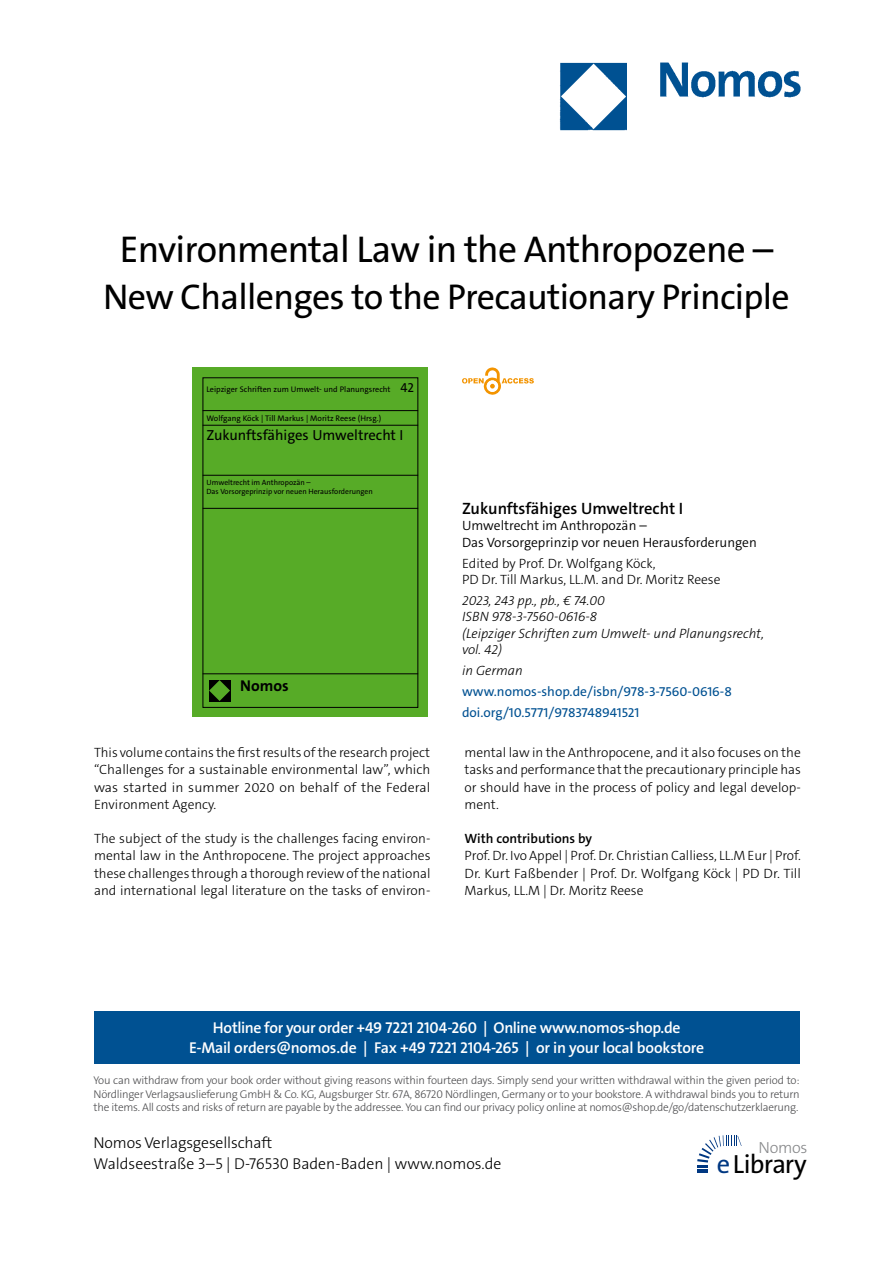
<style>
.page{position:relative;width:893px;height:1263px;background:#fff}
.page>*{position:absolute;margin:0;border:0;box-sizing:border-box;transform-origin:0 0}
.t1{font:37.5px "The Sans Os F";letter-spacing:-.02em;color:#000}
.t2{font:36px "The Sans Os F";letter-spacing:-.02em;color:#000}
.t3{font:26.4px "The Sans Os F";letter-spacing:-.03em;color:#000}
.t4{font:600 16.5px "The Sans C5";color:#000}
.t5{font:300 16.2px "The Sans Os F";letter-spacing:-.02em;color:#87888a}
.t6{font:600 15.75px/21px "The Sans Os F";letter-spacing:-.02em;color:#fff;text-align:center}
.t7{font:300 15.75px/21px "The Sans Os F";color:#000}
.t8{font:700 15.75px "The Sans C5";color:#000}
.t9{font:14.7px "The Sans C5";color:#000}
.t10{font:300 13.5px/17.2px "The Sans C5";color:#000;text-align:justify}
.t11{font:italic 300 13.5px/16.5px "The Sans C5";color:#000}
.t12{font:13.5px/20.7px "The Sans C5";color:#005192}
.t13{font:300 13.5px/16.5px "The Sans C5";color:#000}
.t14{font:600 13.5px "The Sans C5";color:#000}
.t15{font:300 11.25px/13.5px "The Sans Os F";letter-spacing:-.02em;color:#4b4b4d;text-align:justify}
.t16{font:8.1px "The Sans C5";color:#000}
.t17{font:7.65px/9.1px "The Sans C5";color:#000}
.s1{font-size:13.05px}
.s2{color:#003882}
</style>
<div class="page">
<div style="left:94px;top:1011px;width:705px;height:52px;background:#005192"></div>
<svg style="left:697px;top:1135px;width:45px;height:38px"></svg>
<img style="left:559px;top:62px;width:242px;height:69px">
<div style="left:193px;top:367px;width:235px;height:349px;background:#57ab27"></div>
<div style="left:203px;top:377px;width:215px;height:331px;border:1px solid #000"></div>
<hr style="left:203px;top:410px;width:215px;height:1px;background:#000">
<hr style="left:203px;top:425px;width:215px;height:1px;background:#000">
<hr style="left:203px;top:475px;width:215px;height:1px;background:#000">
<hr style="left:203px;top:508px;width:215px;height:1px;background:#000">
<hr style="left:203px;top:673px;width:215px;height:1px;background:#000">
<svg style="left:209px;top:680px;width:21px;height:21px"></svg>
<svg style="left:462px;top:367px;width:72px;height:28px"></svg>
<h1 class="t1" style="left:120px;top:235px;width:655px">Environmental Law in the Anthropozene –</h1>
<h2 class="t2" style="left:103px;top:282px;width:688px">New Challenges to the Precautionary Principle</h2>
<p class="t16" style="left:206px;top:384px;width:209px">Leipziger Schriften zum Umwelt- und Planungsrecht <span class="s1">42</span></p>
<p class="t16" style="left:206px;top:413px;width:176px">Wolfgang Köck | Till Markus | Moritz Reese (Hrsg.)</p>
<p class="t9" style="left:206px;top:426px;width:198px">Zukunftsfähiges Umweltrecht I</p>
<p class="t17" style="left:206px;top:478px;width:168px">Umweltrecht im Anthropozän –<br>Das Vorsorgeprinzip vor neuen Herausforderungen</p>
<p class="t8" style="left:240px;top:675px;width:50px">Nomos</p>
<p class="t10" style="left:94px;top:744px;width:338px">This volume contains the first results of the research project “Challenges for a sustainable environmental law”, which was started in summer 2020 on behalf of the Federal Environment Agency.</p>
<p class="t10" style="left:94px;top:830px;width:338px">The subject of the study is the challenges facing environ&shy;mental law in the Anthropocene. The project approaches these challenges through a thorough review of the national and international legal literature on the tasks of environ-</p>
<p class="t4" style="left:462px;top:498px;width:223px">Zukunftsfähiges Umweltrecht I</p>
<p class="t13" style="left:462px;top:517px;width:296px">Umweltrecht im Anthropozän –<br>Das Vorsorgeprinzip vor neuen Herausforderungen</p>
<p class="t10" style="left:462px;top:555px;width:260px;line-height:16.5px">Edited by Prof. Dr. Wolfgang Köck,<br>PD Dr. Till Markus, LL.M. and Dr. Moritz Reese</p>
<p class="t11" style="left:462px;top:592px;width:304px">2023, 243 pp., pb., € 74.00<br>ISBN 978-3-7560-0616-8<br>(Leipziger Schriften zum Umwelt- und Planungsrecht, vol. 42)</p>
<p class="t11" style="left:462px;top:662px;width:62px">in German</p>
<p class="t12" style="left:462px;top:681px;width:271px">www.nomos-shop.de/isbn/978-3-7560-0616-8 doi.org/10.5771/9783748941521</p>
<p class="t10" style="left:464px;top:744px;width:338px">mental law in the Anthropocene, and it also focuses on the tasks and performance that the precautionary principle has or should have in the process of policy and legal develop&shy;ment.</p>
<p class="t14" style="left:464px;top:830px;width:129px">With contributions by</p>
<p class="t10" style="left:464px;top:847px;width:338px">Prof. Dr. Ivo Appel | Prof. Dr. Christian Calliess, LL.M Eur | Prof.<br>Dr. Kurt Faßbender | Prof. Dr. Wolfgang Köck | PD Dr. Till Markus, LL.M | Dr. Moritz Reese</p>
<p class="t6" style="left:189px;top:1017px;width:517px">Hotline for your order +49 7221 2104-260 | Online www.nomos-shop.de<br>E-Mail orders@nomos.de | Fax +49 7221 2104-265 | or in your local bookstore</p>
<p class="t15" style="left:94px;top:1074px;width:708px">You can withdraw from your book order without giving reasons within fourteen days. Simply send your written withdrawal within the given period to:<br>Nördlinger Verlagsauslieferung GmbH &amp; Co. KG, Augsburger Str. 67A, 86720 Nördlingen, Germany or to your bookstore. A withdrawal binds you to return the items. All costs and risks of return are payable by the addressee. You can find our privacy policy online at nomos@shop.de/go/datenschutzerklaerung.</p>
<p class="t7" style="left:94px;top:1133px;width:409px">Nomos Verlagsgesellschaft<br>Waldseestraße 3–5 | D-76530 Baden-Baden | www.nomos.de</p>
<p class="t5" style="left:758px;top:1137px;width:51px">Nomos</p>
<h3 class="t3" style="left:717px;top:1153px;width:91px"><span class="s2">e</span>Library</h3>
</div>
